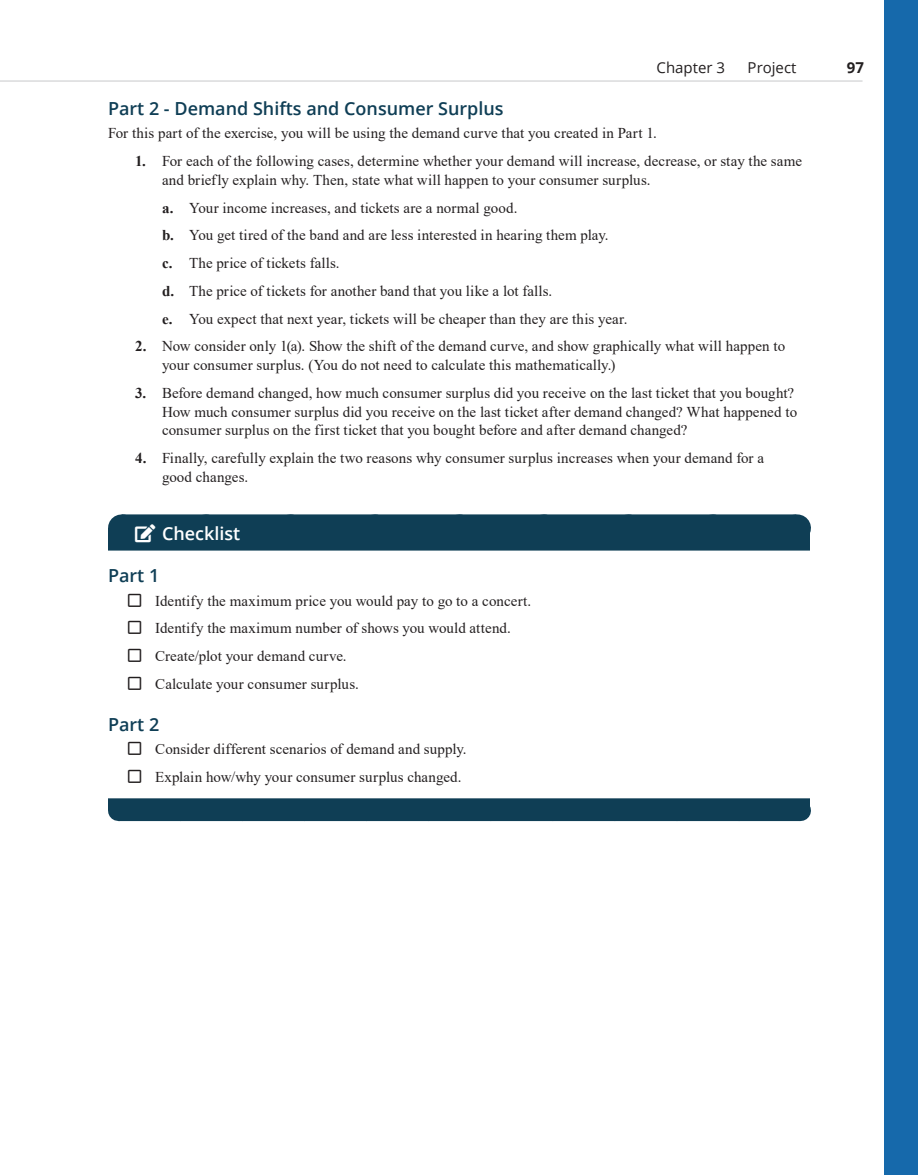
<style>
.page{position:relative;width:918px;height:1175px;background:#fff}
.page>*{position:absolute;margin:0;border:0;box-sizing:border-box;transform-origin:0 0}
.h3_-_Heading_Level_3{font:600 18px "Open Sans";color:#0f3e55}
.t1{font:600 18px "Open Sans";color:#fff}
.p_-_Body_Text{font:15px/18.8px "Times New Roman";letter-spacing:.005em;color:#231f20}
.t2{font:15px "Open Sans";color:#231f20}
.t3{font:700 15px "Open Sans";color:#231f20}
.s1{font-weight:700}
</style>
<div class="page">
<div style="left:884px;top:0;width:34px;height:1174px;background:#1669ab"></div>
<div style="left:122px;top:514px;width:674px;height:27px;background:#0f3e55"></div>
<svg style="left:206px;top:514px;width:548px;height:1px"></svg>
<svg style="left:796px;top:514px;width:1px;height:14px"></svg>
<div style="left:108px;top:528px;width:702px;height:22px;background:#0f3e55"></div>
<div style="left:108px;top:798px;width:702px;height:12px;background:#0f3e55"></div>
<div style="left:118px;top:800px;width:682px;height:21px;background:#0f3e55"></div>
<hr style="left:0;top:81px;width:863px;height:1px;background:#c7c8ca">
<p class="t2" style="left:657px;top:58px;width:70px">Chapter 3</p>
<p class="t2" style="left:748px;top:58px;width:50px">Project</p>
<p class="t3" style="left:847px;top:57px;width:19px">97</p>
<h3 class="h3_-_Heading_Level_3" style="left:108px;top:96px;width:397px">Part 2 - Demand Shifts and Consumer Surplus</h3>
<p class="p_-_Body_Text" style="left:108px;top:123px;width:550px">For this part of the exercise, you will be using the demand curve that you created in Part 1.</p>
<p class="p_-_Body_Text" style="left:162px;top:151px;width:642px;text-indent:-27px"><span class="s1">1.</span> For each of the following cases, determine whether your demand will increase, decrease, or stay the same and briefly explain why. Then, state what will happen to your consumer surplus.</p>
<p class="p_-_Body_Text" style="left:162px;top:198px;width:357px"><span class="s1">a.</span> Your income increases, and tickets are a normal good.</p>
<p class="p_-_Body_Text" style="left:162px;top:225px;width:448px"><span class="s1">b.</span> You get tired of the band and are less interested in hearing them play.</p>
<p class="p_-_Body_Text" style="left:162px;top:253px;width:179px"><span class="s1">c.</span> The price of tickets falls.</p>
<p class="p_-_Body_Text" style="left:162px;top:281px;width:392px"><span class="s1">d.</span> The price of tickets for another band that you like a lot falls.</p>
<p class="p_-_Body_Text" style="left:162px;top:309px;width:467px"><span class="s1">e.</span> You expect that next year, tickets will be cheaper than they are this year.</p>
<p class="p_-_Body_Text" style="left:162px;top:336px;width:625px;text-indent:-27px"><span class="s1">2.</span> Now consider only 1(a). Show the shift of the demand curve, and show graphically what will happen to your consumer surplus. (You do not need to calculate this mathematically.)</p>
<p class="p_-_Body_Text" style="left:162px;top:383px;width:637px;text-indent:-27px"><span class="s1">3.</span> Before demand changed, how much consumer surplus did you receive on the last ticket that you bought?<br>How much consumer surplus did you receive on the last ticket after demand changed? What happened to consumer surplus on the first ticket that you bought before and after demand changed?</p>
<p class="p_-_Body_Text" style="left:162px;top:448px;width:604px;text-indent:-27px"><span class="s1">4.</span> Finally, carefully explain the two reasons why consumer surplus increases when your demand for a good changes.</p>
<p class="t1" style="left:162px;top:521px;width:80px">Checklist</p>
<h3 class="h3_-_Heading_Level_3" style="left:108px;top:563px;width:53px">Part 1</h3>
<p class="p_-_Body_Text" style="left:155px;top:590px;width:378px">Identify the maximum price you would pay to go to a concert.</p>
<p class="p_-_Body_Text" style="left:155px;top:618px;width:357px">Identify the maximum number of shows you would attend.</p>
<p class="p_-_Body_Text" style="left:155px;top:646px;width:193px">Create/plot your demand curve.</p>
<p class="p_-_Body_Text" style="left:155px;top:674px;width:205px">Calculate your consumer surplus.</p>
<h3 class="h3_-_Heading_Level_3" style="left:108px;top:712px;width:53px">Part 2</h3>
<p class="p_-_Body_Text" style="left:155px;top:739px;width:313px">Consider different scenarios of demand and supply.</p>
<p class="p_-_Body_Text" style="left:155px;top:767px;width:308px">Explain how/why your consumer surplus changed.</p>
</div>
